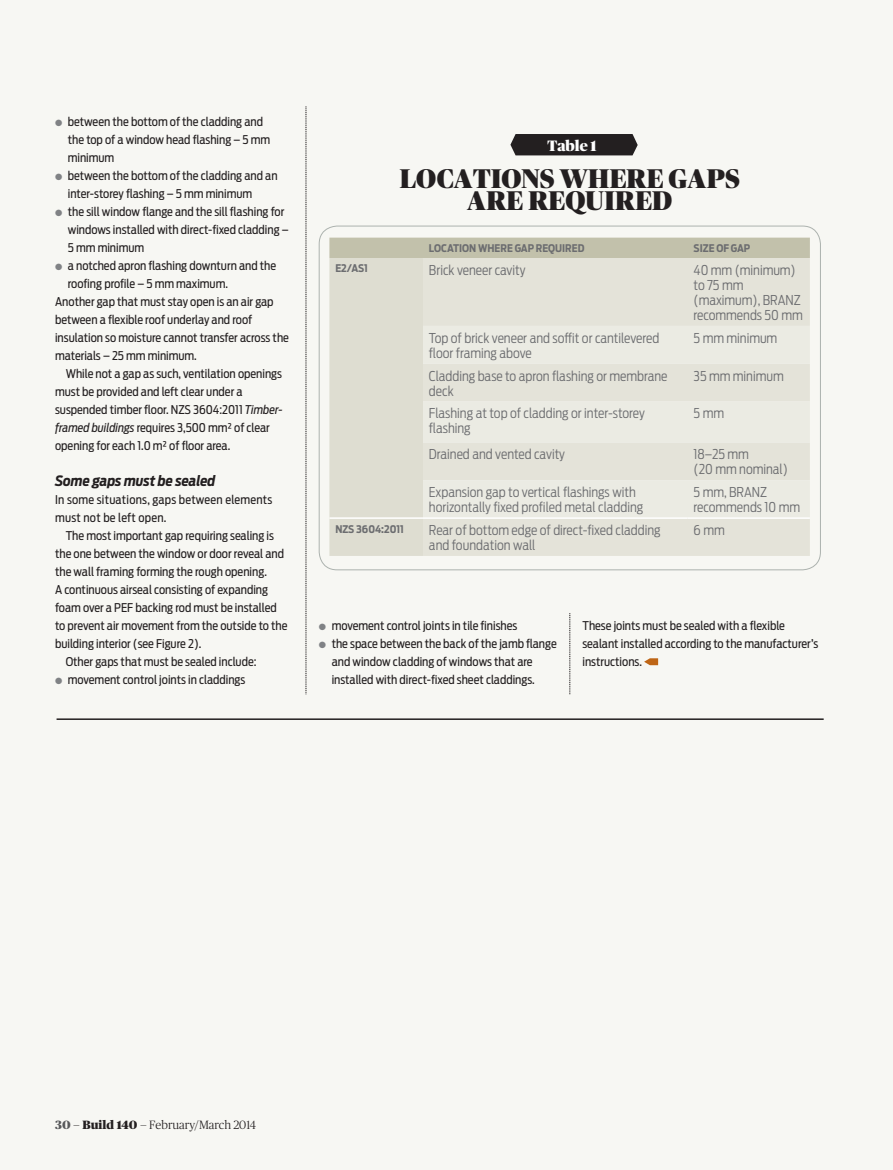
<style>
.page{position:relative;width:893px;height:1170px;background:#fff}
.page>*{position:absolute;margin:0;border:0;box-sizing:border-box;transform-origin:0 0}
.t1{font:900 27px/22.5px "Publico Banner";letter-spacing:.015em;color:#231f20;text-align:center}
.t2{font:900 15px "Publico Banner";color:#fff}
.Right_stuff_-_Subhea{font:italic 700 14.25px "Antenna Cond";color:#231f20}
.Table_Content{font:300 13.5px/15px "Antenna Cond";color:#6c6d70}
.Right_Stuff___Indent{font:12px/18px "Antenna Cond";color:#231f20}
.Right_Stuff___First{font:12px/18px "Antenna Cond";color:#231f20}
.Right_Stuff___First-2{font:12px/18px "Antenna Cond";letter-spacing:.02em;color:#231f20}
.t3{font:300 12px "Publico Headline";color:#231f20}
.Table___Column_Headi{font:700 10.5px "Antenna Cond";color:#6c6d70}
.s1{font-family:"Publico Text";font-weight:700;font-size:9px;color:#808285}
.s2{font-style:italic}
.s3{font-weight:900;color:#57585a}
.s4{font-weight:900}
</style>
<div class="page">
<div style="left:0;top:0;width:893px;height:1169px;background:#f7f7f3"></div>
<div style="left:510px;top:134px;width:128px;height:21px;background:#231f20"></div>
<hr style="left:57px;top:718px;width:767px;height:2px;background:#231f20">
<svg style="left:306px;top:106px;width:1px;height:588px"></svg>
<svg style="left:570px;top:613px;width:1px;height:81px"></svg>
<svg style="left:644px;top:658px;width:14px;height:7px"></svg>
<svg style="left:329px;top:237px;width:481px;height:319px;background:#d7d6c7"></svg>
<div style="left:423px;top:258px;width:387px;height:298px;background:#e4e3d9"></div>
<svg style="left:423px;top:326px;width:387px;height:191px;fill:#ebebe3"></svg>
<hr style="left:329px;top:517px;width:94px;height:2px;background:#fff">
<hr style="left:423px;top:517px;width:265px;height:2px;background:#fff">
<hr style="left:688px;top:517px;width:122px;height:2px;background:#fff">
<p class="Right_Stuff___Indent" style="left:68px;top:113px;width:204px;text-indent:-13px"><span class="s1">●</span> between the bottom of the cladding and the top of a window head flashing – 5 mm minimum</p>
<p class="Right_Stuff___Indent" style="left:68px;top:167px;width:211px;text-indent:-13px"><span class="s1">●</span> between the bottom of the cladding and an inter-storey flashing – 5 mm minimum</p>
<p class="Right_Stuff___Indent" style="left:68px;top:203px;width:222px;text-indent:-13px"><span class="s1">●</span> the sill window flange and the sill flashing for windows installed with direct-fixed cladding –<br>5 mm minimum</p>
<p class="Right_Stuff___Indent" style="left:68px;top:257px;width:210px;text-indent:-13px"><span class="s1">●</span> a notched apron flashing downturn and the roofing profile – 5 mm maximum.</p>
<p class="Right_Stuff___First" style="left:55px;top:293px;width:235px">Another gap that must stay open is an air gap between a flexible roof underlay and roof insulation so moisture cannot transfer across the materials – 25 mm minimum.</p>
<p class="Right_Stuff___Indent" style="left:55px;top:365px;width:229px;text-indent:11px">While not a gap as such, ventilation openings must be provided and left clear under a suspended timber floor. NZS 3604:2011 <span class="s2">Timber&shy;framed buildings</span> requires 3,500 mm² of clear opening for each 1.0 m² of floor area.</p>
<p class="Right_stuff_-_Subhea" style="left:55px;top:472px;width:162px">Some gaps must be sealed</p>
<p class="Right_Stuff___First-2" style="left:55px;top:491px;width:219px">In some situations, gaps between elements must not be left open.</p>
<p class="Right_Stuff___Indent" style="left:55px;top:527px;width:234px;text-indent:11px">The most important gap requiring sealing is the one between the window or door reveal and the wall framing forming the rough opening.<br>A continuous airseal consisting of expanding foam over a PEF backing rod must be installed to prevent air movement from the outside to the building interior (see Figure 2).</p>
<p class="Right_Stuff___Indent" style="left:66px;top:653px;width:192px">Other gaps that must be sealed include:</p>
<p class="Right_Stuff___Indent" style="left:55px;top:671px;width:192px"><span class="s1">●</span> movement control joints in claddings</p>
<p class="t2" style="left:548px;top:137px;width:51px">Table 1</p>
<p class="t1" style="left:400px;top:167px;width:341px">LOCATIONS WHERE GAPS<br>ARE REQUIRED</p>
<p class="Table___Column_Headi" style="left:429px;top:242px;width:157px">LOCATION WHERE GAP REQUIRED</p>
<p class="Table___Column_Headi" style="left:694px;top:242px;width:58px">SIZE OF GAP</p>
<p class="Table___Column_Headi" style="left:335px;top:262px;width:34px">E2/AS1</p>
<p class="Table_Content" style="left:429px;top:262px;width:98px">Brick veneer cavity</p>
<p class="Table_Content" style="left:694px;top:262px;width:111px">40 mm (minimum) to 75 mm (maximum), BRANZ recommends 50 mm</p>
<p class="Table_Content" style="left:429px;top:330px;width:232px">Top of brick veneer and soffit or cantilevered floor framing above</p>
<p class="Table_Content" style="left:694px;top:330px;width:85px">5 mm minimum</p>
<p class="Table_Content" style="left:429px;top:368px;width:240px">Cladding base to apron flashing or membrane deck</p>
<p class="Table_Content" style="left:694px;top:368px;width:92px">35 mm minimum</p>
<p class="Table_Content" style="left:429px;top:406px;width:217px">Flashing at top of cladding or inter-storey flashing</p>
<p class="Table_Content" style="left:694px;top:406px;width:32px">5 mm</p>
<p class="Table_Content" style="left:429px;top:447px;width:138px">Drained and vented cavity</p>
<p class="Table_Content" style="left:694px;top:447px;width:96px">18–25 mm<br>(20 mm nominal)</p>
<p class="Table_Content" style="left:429px;top:484px;width:216px">Expansion gap to vertical flashings with horizontally fixed profiled metal cladding</p>
<p class="Table_Content" style="left:694px;top:484px;width:108px">5 mm, BRANZ recommends 10 mm</p>
<p class="Table___Column_Headi" style="left:335px;top:522px;width:70px">NZS 3604:2011</p>
<p class="Table_Content" style="left:429px;top:522px;width:233px">Rear of bottom edge of direct-fixed cladding and foundation wall</p>
<p class="Table_Content" style="left:694px;top:522px;width:33px">6 mm</p>
<p class="Right_Stuff___Indent" style="left:319px;top:617px;width:200px"><span class="s1">●</span> movement control joints in tile finishes</p>
<p class="Right_Stuff___Indent" style="left:332px;top:635px;width:227px;text-indent:-13px"><span class="s1">●</span> the space between the back of the jamb flange and window cladding of windows that are installed with direct-fixed sheet claddings.</p>
<p class="Right_Stuff___First" style="left:582px;top:617px;width:237px">These joints must be sealed with a flexible sealant installed according to the manufacturer’s instructions.</p>
<p class="t3" style="left:55px;top:1116px;width:202px"><span class="s3">30</span> — <span class="s4">Build 140</span> — February/March 2014</p>
</div>
